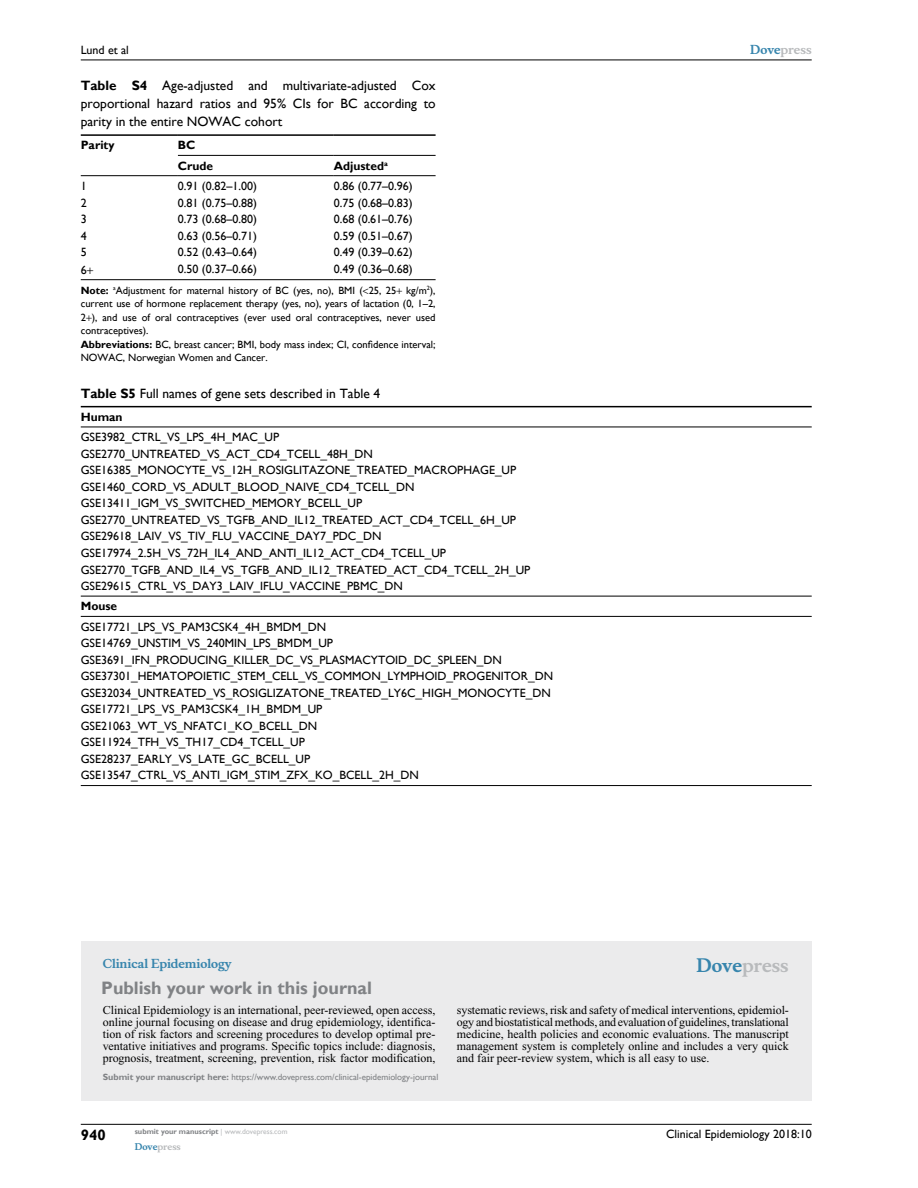
<style>
.page{position:relative;width:918px;height:1188px;background:#fff}
.page>*{position:absolute;margin:0;border:0;box-sizing:border-box;transform-origin:0 0}
.t1{font:700 18px "Gill Sans";color:#808285}
.t2{font:700 18px "Musee";color:#b8babc}
.t3{font:700 15px "Gill Sans";color:#000}
.t4{font:13.5px/18px "Gill Sans";color:#000;text-align:justify}
.t5{font:12px/16.5px "Gill Sans";color:#000}
.t6{font:12px/12px "Times New Roman";color:#000;text-align:justify}
.t7{font:700 12px/20.2px "Gill Sans";color:#000}
.t8{font:700 12px "Musee";color:#3785ad}
.t9{font:700 12px "Musee";color:#b8babc}
.t10{font:10.5px/13.5px "Gill Sans";color:#000}
.t11{font:9px "Gill Sans";color:#808285}
.t12{font:700 9px "Musee";color:#b8babc}
.t13{font:700 7.5px "Gill Sans";color:#808285}
.s1{font-weight:700}
.s2{color:#3785ad}
.s3{font-weight:400;color:#b8babc}
</style>
<div class="page">
<div style="left:81px;top:941px;width:731px;height:159px;background:#ebebec"></div>
<hr style="left:81px;top:1124px;width:731px;height:1px;background:#000">
<hr style="left:81px;top:60px;width:731px;height:1px;background:#000">
<hr style="left:178px;top:155px;width:156px;height:1px;background:#000">
<hr style="left:334px;top:155px;width:102px;height:1px;background:#000">
<hr style="left:81px;top:134px;width:97px;height:2px;background:#000">
<hr style="left:178px;top:134px;width:156px;height:2px;background:#000">
<hr style="left:334px;top:134px;width:102px;height:2px;background:#000">
<hr style="left:81px;top:175px;width:97px;height:1px;background:#000">
<hr style="left:178px;top:175px;width:156px;height:1px;background:#000">
<hr style="left:334px;top:175px;width:102px;height:1px;background:#000">
<hr style="left:81px;top:279px;width:97px;height:1px;background:#000">
<hr style="left:178px;top:279px;width:156px;height:1px;background:#000">
<hr style="left:334px;top:279px;width:102px;height:1px;background:#000">
<hr style="left:81px;top:785px;width:731px;height:1px;background:#000">
<hr style="left:81px;top:406px;width:731px;height:1px;background:#000">
<hr style="left:81px;top:427px;width:731px;height:1px;background:#000">
<hr style="left:81px;top:596px;width:731px;height:1px;background:#000">
<hr style="left:81px;top:616px;width:731px;height:1px;background:#000">
<p class="t5" style="left:81px;top:42px;width:50px">Lund et al</p>
<p class="t4" style="left:81px;top:77px;width:356px"><span class="s1">Table S4</span> Age-adjusted and multivariate-adjusted Cox proportional hazard ratios and 95% CIs for BC according to parity in the entire NOWAC cohort</p>
<p class="t7" style="left:81px;top:136px;width:35px">Parity</p>
<p class="t7" style="left:178px;top:136px;width:37px">BC<br>Crude</p>
<p class="t7" style="left:334px;top:156px;width:55px">Adjusted<sup>a</sup></p>
<p class="t5" style="left:81px;top:178px;width:7px">1</p>
<p class="t5" style="left:178px;top:178px;width:80px">0.91 (0.82–1.00)</p>
<p class="t5" style="left:334px;top:178px;width:80px">0.86 (0.77–0.96)</p>
<p class="t5" style="left:81px;top:194px;width:7px">2</p>
<p class="t5" style="left:178px;top:194px;width:80px">0.81 (0.75–0.88)</p>
<p class="t5" style="left:334px;top:194px;width:80px">0.75 (0.68–0.83)</p>
<p class="t5" style="left:81px;top:211px;width:7px">3</p>
<p class="t5" style="left:178px;top:211px;width:80px">0.73 (0.68–0.80)</p>
<p class="t5" style="left:334px;top:211px;width:80px">0.68 (0.61–0.76)</p>
<p class="t5" style="left:81px;top:228px;width:7px">4</p>
<p class="t5" style="left:178px;top:228px;width:80px">0.63 (0.56–0.71)</p>
<p class="t5" style="left:334px;top:228px;width:80px">0.59 (0.51–0.67)</p>
<p class="t5" style="left:81px;top:244px;width:7px">5</p>
<p class="t5" style="left:178px;top:244px;width:80px">0.52 (0.43–0.64)</p>
<p class="t5" style="left:334px;top:244px;width:80px">0.49 (0.39–0.62)</p>
<p class="t5" style="left:81px;top:262px;width:7px">6</p>
<p class="t5" style="left:178px;top:261px;width:80px">0.50 (0.37–0.66)</p>
<p class="t5" style="left:334px;top:261px;width:80px">0.49 (0.36–0.68)</p>
<p class="t10" style="left:81px;top:284px;width:356px"><span class="s1">Note:</span> <sup>a</sup>Adjustment for maternal history of BC (yes, no), BMI ( 25, 25 kg/m<sup>2</sup>), current use of hormone replacement therapy (yes, no), years of lactation (0, 1–2, 2 ), and use of oral contraceptives (ever used oral contraceptives, never used contraceptives).<br><span class="s1">Abbreviations:</span> BC, breast cancer; BMI, body mass index; CI, confidence interval; NOWAC, Norwegian Women and Cancer.</p>
<p class="t4" style="left:81px;top:384px;width:301px"><span class="s1">Table S5</span> Full names of gene sets described in Table 4</p>
<p class="t7" style="left:81px;top:407px;width:43px">Human</p>
<p class="t5" style="left:81px;top:429px;width:451px">GSE3982_CTRL_VS_LPS_4H_MAC_UP GSE2770_UNTREATED_VS_ACT_CD4_TCELL_48H_DN GSE16385_MONOCYTE_VS_12H_ROSIGLITAZONE_TREATED_MACROPHAGE_UP GSE1460_CORD_VS_ADULT_BLOOD_NAIVE_CD4_TCELL_DN GSE13411_IGM_VS_SWITCHED_MEMORY_BCELL_UP GSE2770_UNTREATED_VS_TGFB_AND_IL12_TREATED_ACT_CD4_TCELL_6H_UP GSE29618_LAIV_VS_TIV_FLU_VACCINE_DAY7_PDC_DN GSE17974_2.5H_VS_72H_IL4_AND_ANTI_IL12_ACT_CD4_TCELL_UP GSE2770_TGFB_AND_IL4_VS_TGFB_AND_IL12_TREATED_ACT_CD4_TCELL_2H_UP GSE29615_CTRL_VS_DAY3_LAIV_IFLU_VACCINE_PBMC_DN</p>
<p class="t7" style="left:81px;top:597px;width:38px">Mouse</p>
<p class="t5" style="left:81px;top:619px;width:474px">GSE17721_LPS_VS_PAM3CSK4_4H_BMDM_DN GSE14769_UNSTIM_VS_240MIN_LPS_BMDM_UP GSE3691_IFN_PRODUCING_KILLER_DC_VS_PLASMACYTOID_DC_SPLEEN_DN GSE37301_HEMATOPOIETIC_STEM_CELL_VS_COMMON_LYMPHOID_PROGENITOR_DN GSE32034_UNTREATED_VS_ROSIGLIZATONE_TREATED_LY6C_HIGH_MONOCYTE_DN GSE17721_LPS_VS_PAM3CSK4_1H_BMDM_UP GSE21063_WT_VS_NFATC1_KO_BCELL_DN<br>GSE11924_TFH_VS_TH17_CD4_TCELL_UP<br>GSE28237_EARLY_VS_LATE_GC_BCELL_UP GSE13547_CTRL_VS_ANTI_IGM_STIM_ZFX_KO_BCELL_2H_DN</p>
<p class="t8" style="left:103px;top:956px;width:130px">Clinical Epidemiology</p>
<h1 class="t1" style="left:101px;top:977px;width:272px">Publish your work in this journal</h1>
<p class="t9" style="left:750px;top:43px;width:63px"><span class="s2">Dove</span>press</p>
<h1 class="t2" style="left:697px;top:955px;width:94px"><span class="s2">Dove</span>press</h1>
<p class="t6" style="left:103px;top:1004px;width:334px">Clinical Epidemiology is an international, peer-reviewed, open access, online journal focusing on disease and drug epidemiology, identifica&shy;tion of risk factors and screening procedures to develop optimal pre&shy;ventative initiatives and programs. Specific topics include: diagnosis, prognosis, treatment, screening, prevention, risk factor modification,</p>
<p class="t6" style="left:457px;top:1004px;width:334px">systematic reviews, risk and safety of medical interventions, epidemiol&shy;ogy and biostatistical methods, and evaluation of guidelines, translational medicine, health policies and economic evaluations. The manuscript management system is completely online and includes a very quick and fair peer-review system, which is all easy to use.</p>
<p class="t11" style="left:103px;top:1072px;width:337px"><span class="s1">Submit your manuscript here:</span> https://www.dovepress.com/clinical-epidemiology-journal</p>
<p class="t3" style="left:81px;top:1126px;width:26px">940</p>
<p class="t13" style="left:135px;top:1127px;width:154px">submit your manuscript <span class="s3">| www.dovepress.com</span></p>
<p class="t12" style="left:135px;top:1141px;width:48px"><span class="s2">Dove</span>press</p>
<p class="t5" style="left:666px;top:1126px;width:147px">Clinical Epidemiology 2018:10</p>
</div>
